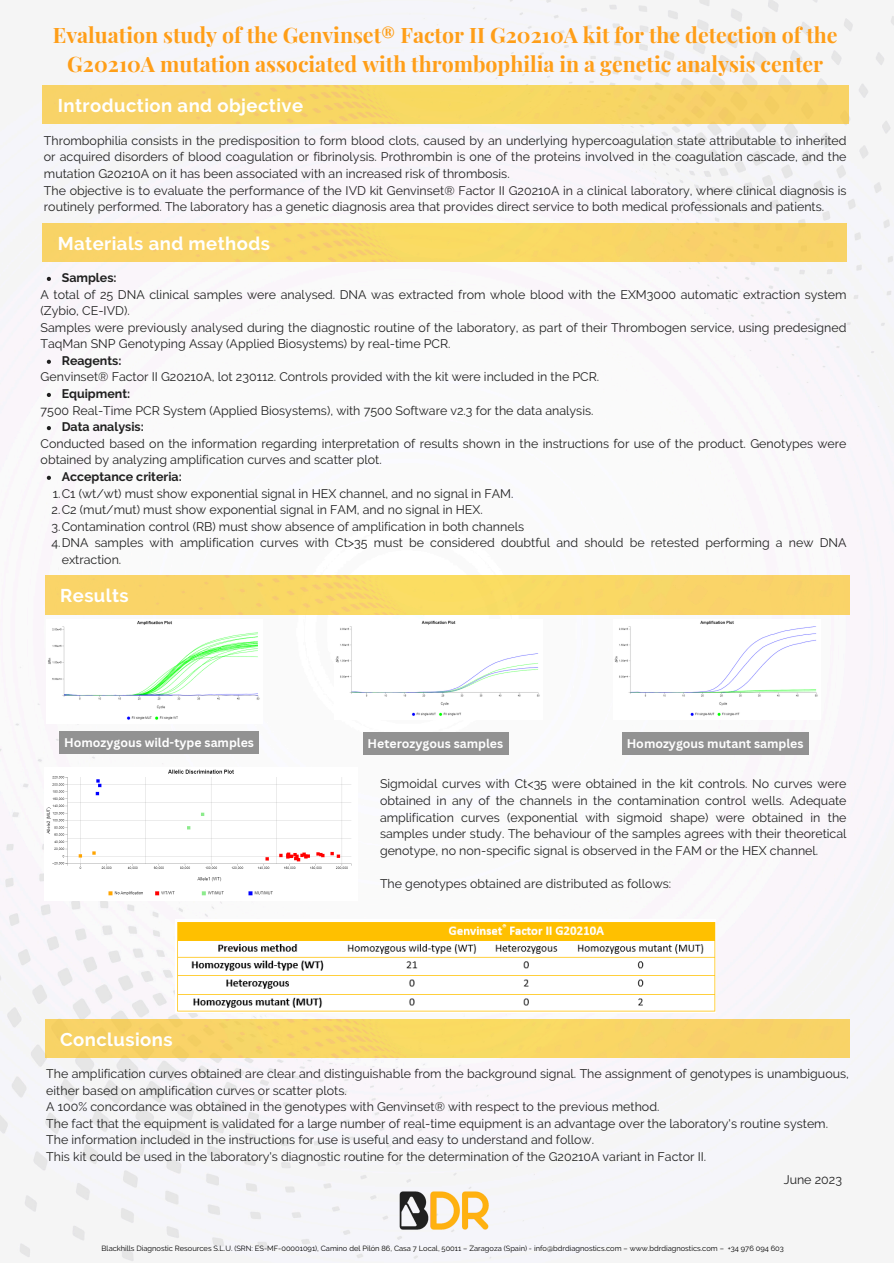
<style>
.page{position:relative;width:894px;height:1264px;background:#fff}
.page>*{position:absolute;margin:0;border:0;box-sizing:border-box;transform-origin:0 0}
.t1{font:700 21.3px/29.2px "Playfair Display";color:#ff9e18;text-align:center}
.t2{font:700 18.45px "Raleway";letter-spacing:.025em;color:#fff}
.t3{font:12.45px/16.5px "Raleway";color:#202020}
.t4{font:700 12.45px "Raleway";color:#202020}
.t5{font:700 12.3px "Canva Sans";color:#fff}
.t6{font:7.5px "Raleway";color:#000}
</style>
<div class="page">
<div style="left:0;top:0;width:893px;height:1262px;background:#faf5fa"></div>
<img style="left:393px;top:1191px;width:101px;height:44px">
<div style="left:42px;top:85px;width:806px;height:38px;background:#f8d366"></div>
<div style="left:43px;top:223px;width:803px;height:38px;background:#f9d466"></div>
<img style="left:45px;top:575px;width:803px;height:39px">
<img style="left:176px;top:919px;width:539px;height:93px">
<div style="left:45px;top:1019px;width:803px;height:38px;background:#f8d366"></div>
<img style="left:46px;top:619px;width:216px;height:105px">
<img style="left:334px;top:619px;width:208px;height:100px">
<img style="left:613px;top:619px;width:207px;height:100px">
<img style="left:45px;top:767px;width:312px;height:134px">
<svg style="left:47px;top:277px;width:4px;height:4px"></svg>
<svg style="left:47px;top:360px;width:4px;height:4px"></svg>
<svg style="left:47px;top:393px;width:4px;height:4px"></svg>
<svg style="left:47px;top:426px;width:4px;height:4px"></svg>
<svg style="left:47px;top:476px;width:4px;height:4px"></svg>
<div style="left:59px;top:731px;width:200px;height:23px;background:#929292"></div>
<div style="left:362px;top:732px;width:146px;height:22px;background:#929292"></div>
<div style="left:621px;top:732px;width:187px;height:22px;background:#929292"></div>
<p class="t1" style="left:53px;top:19px;width:786px">Evaluation study of the Genvinset® Factor II G20210A kit for the detection of the<br>G20210A mutation associated with thrombophilia in a genetic analysis center</p>
<p class="t2" style="left:58px;top:94px;width:247px">Introduction and objective</p>
<h2 class="t3" style="left:44px;top:132px;width:804px">Thrombophilia consists in the predisposition to form blood clots, caused by an underlying hypercoagulation state attributable to inherited or acquired disorders of blood coagulation or fibrinolysis. Prothrombin is one of the proteins involved in the coagulation cascade, and the mutation G20210A on it has been associated with an increased risk of thrombosis.<br>The objective is to evaluate the performance of the IVD kit Genvinset® Factor II G20210A in a clinical laboratory, where clinical diagnosis is routinely performed. The laboratory has a genetic diagnosis area that provides direct service to both medical professionals and patients.</h2>
<p class="t2" style="left:58px;top:232px;width:214px">Materials and methods</p>
<p class="t4" style="left:62px;top:270px;width:56px">Samples:</p>
<h4 class="t3" style="left:41px;top:286px;width:807px">A total of 25 DNA clinical samples were analysed. DNA was extracted from whole blood with the EXM3000 automatic extraction system (Zybio, CE-IVD).<br>Samples were previously analysed during the diagnostic routine of the laboratory, as part of their Thrombogen service, using predesigned TaqMan SNP Genotyping Assay (Applied Biosystems) by real-time PCR.</h4>
<p class="t4" style="left:62px;top:353px;width:61px">Reagents:</p>
<h4 class="t3" style="left:41px;top:369px;width:560px">Genvinset® Factor II G20210A, lot 230112. Controls provided with the kit were included in the PCR.</h4>
<p class="t4" style="left:62px;top:386px;width:70px">Equipment:</p>
<h4 class="t3" style="left:41px;top:402px;width:554px">7500 Real-Time PCR System (Applied Biosystems), with 7500 Software v2.3 for the data analysis.</h4>
<p class="t4" style="left:62px;top:419px;width:84px">Data analysis:</p>
<h4 class="t3" style="left:41px;top:435px;width:807px">Conducted based on the information regarding interpretation of results shown in the instructions for use of the product. Genotypes were obtained by analyzing amplification curves and scatter plot.</h4>
<p class="t4" style="left:62px;top:469px;width:121px">Acceptance criteria:</p>
<p class="t3" style="left:53px;top:485px;width:462px">1.C1 (wt/wt) must show exponential signal in HEX channel, and no signal in FAM.</p>
<p class="t3" style="left:52px;top:501px;width:432px">2.C2 (mut/mut) must show exponential signal in FAM, and no signal in HEX.</p>
<p class="t3" style="left:51px;top:518px;width:474px">3.Contamination control (RB) must show absence of amplification in both channels</p>
<p class="t3" style="left:62px;top:534px;width:786px;text-indent:-10px">4.DNA samples with amplification curves with Ct&gt;35 must be considered doubtful and should be retested performing a new DNA extraction.</p>
<p class="t2" style="left:60px;top:585px;width:70px">Results</p>
<h3 class="t5" style="left:64px;top:734px;width:191px">Homozygous wild-type samples</h3>
<p class="t5" style="left:367px;top:734px;width:137px">Heterozygous samples</p>
<h3 class="t5" style="left:626px;top:734px;width:178px">Homozygous mutant samples</h3>
<h3 class="t3" style="left:380px;top:775px;width:468px;text-align:justify">Sigmoidal curves with Ct&lt;35 were obtained in the kit controls. No curves were obtained in any of the channels in the contamination control wells. Adequate amplification curves (exponential with sigmoid shape) were obtained in the samples under study. The behaviour of the samples agrees with their theoretical genotype, no non-specific signal is observed in the FAM or the HEX channel.</h3>
<h4 class="t3" style="left:380px;top:875px;width:292px">The genotypes obtained are distributed as follows:</h4>
<h4 class="t2" style="left:60px;top:1028px;width:114px">Conclusions</h4>
<p class="t3" style="left:46px;top:1065px;width:804px">The amplification curves obtained are clear and distinguishable from the background signal. The assignment of genotypes is unambiguous, either based on amplification curves or scatter plots.<br>A 100% concordance was obtained in the genotypes with Genvinset® with respect to the previous method.<br>The fact that the equipment is validated for a large number of real-time equipment is an advantage over the laboratory's routine system.<br>The information included in the instructions for use is useful and easy to understand and follow.<br>This kit could be used in the laboratory's diagnostic routine for the determination of the G20210A variant in Factor II.</p>
<p class="t3" style="left:783px;top:1171px;width:60px">June 2023</p>
<h2 class="t6" style="left:102px;top:1243px;width:683px">Blackhills Diagnostic Resources S.L.U. (SRN: ES-MF-00001091), Camino del Pilón 86, Casa 7 Local, 50011 – Zaragoza (Spain) - info@bdrdiagnostics.com – www.bdrdiagnostics.com – +34 976 094 603</h2>
</div>
